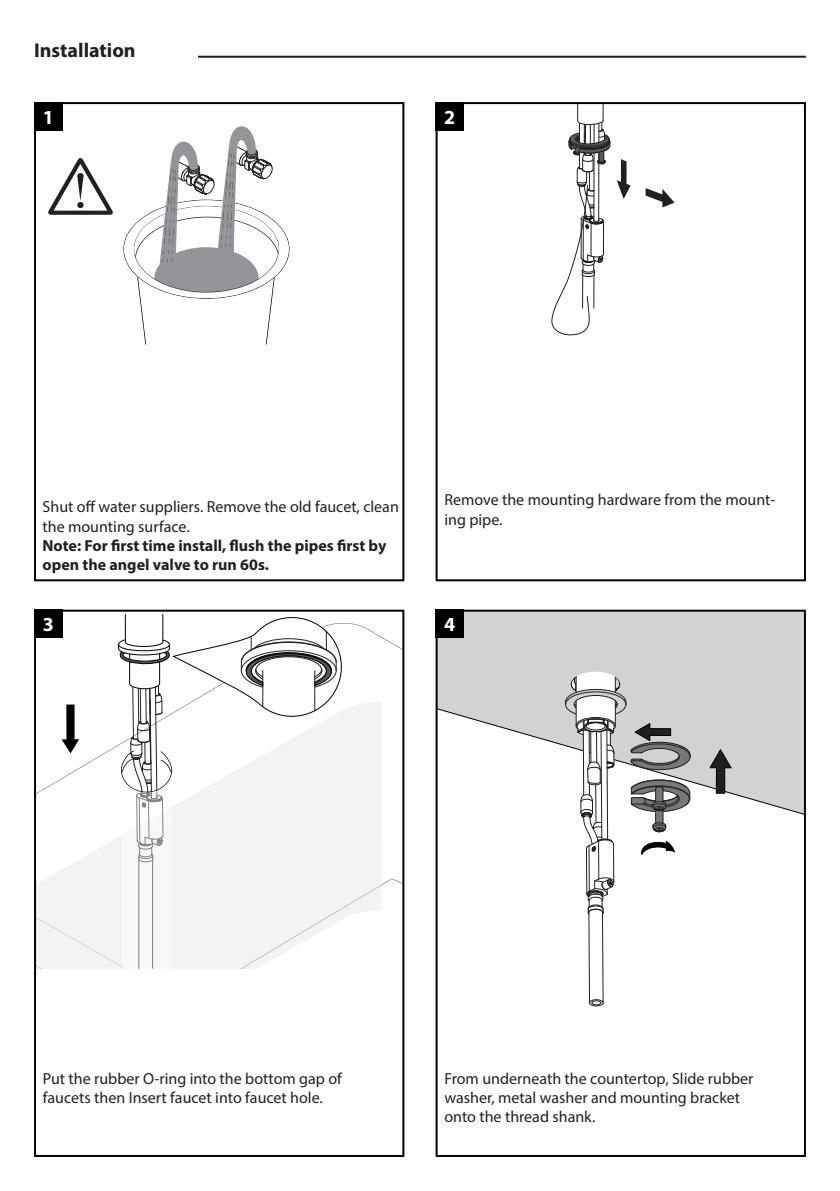
<style>
.page{position:relative;width:840px;height:1191px;background:#fff}
.page>*{position:absolute;margin:0;border:0;box-sizing:border-box;transform-origin:0 0}
.t1{font:700 20px "Myriad Pro";color:#231f20}
.步骤序号{font:700 20px "Myriad Pro";color:#fff}
.段落样式3{font:16px/19.2px "Myriad Pro";color:#231f20}
.段落样式3-2{font:700 16px/19.2px "Myriad Pro";color:#231f20}
</style>
<div class="page">
<hr style="left:37px;top:56px;width:768px;height:2px;background:#231f20">
<svg style="left:438px;top:612px;width:364px;height:202px"></svg>
<svg style="left:708px;top:748px;width:23px;height:46px"></svg>
<svg style="left:564px;top:643px;width:126px;height:363px"></svg>
<div style="left:435px;top:609px;width:370px;height:548px;border:2px solid #000"></div>
<svg style="left:616px;top:159px;width:14px;height:40px"></svg>
<svg style="left:645px;top:188px;width:29px;height:19px"></svg>
<svg style="left:551px;top:105px;width:59px;height:231px"></svg>
<div style="left:435px;top:102px;width:370px;height:479px;border:2px solid #000"></div>
<div style="left:435px;top:102px;width:28px;height:28px;background:#000"></div>
<div style="left:435px;top:609px;width:28px;height:29px;background:#000"></div>
<svg style="left:123px;top:126px;width:166px;height:218px"></svg>
<div style="left:34px;top:102px;width:370px;height:479px;border:2px solid #000"></div>
<svg style="left:37px;top:612px;width:364px;height:356px"></svg>
<div style="left:34px;top:609px;width:370px;height:548px;border:2px solid #000"></div>
<div style="left:34px;top:102px;width:28px;height:28px;background:#000"></div>
<div style="left:34px;top:609px;width:28px;height:29px;background:#000"></div>
<svg style="left:48px;top:158px;width:65px;height:57px"></svg>
<div style="left:34px;top:42px;width:163px;height:36px;background:#fff"></div>
<p class="t1" style="left:34px;top:37px;width:103px">Installation</p>
<p class="步骤序号" style="left:43px;top:104px;width:13px">1</p>
<p class="步骤序号" style="left:444px;top:104px;width:13px">2</p>
<p class="段落样式3" style="left:43px;top:497px;width:357px">Shut off water suppliers. Remove the old faucet, clean the mounting surface.</p>
<p class="段落样式3-2" style="left:43px;top:535px;width:345px">Note: For first time install, flush the pipes first by open the angel valve to run 60s.</p>
<p class="步骤序号" style="left:43px;top:611px;width:13px">3</p>
<p class="段落样式3" style="left:444px;top:490px;width:332px">Remove the mounting hardware from the mount&shy;ing pipe.</p>
<p class="步骤序号" style="left:444px;top:611px;width:13px">4</p>
<p class="段落样式3" style="left:43px;top:1068px;width:300px">Put the rubber O-ring into the bottom gap of</p>
<p class="段落样式3" style="left:43px;top:1087px;width:281px">faucets then Insert faucet into faucet hole.</p>
<p class="段落样式3" style="left:444px;top:1068px;width:310px">From underneath the countertop, Slide rubber</p>
<p class="段落样式3" style="left:444px;top:1087px;width:297px">washer, metal washer and mounting bracket</p>
<p class="段落样式3" style="left:444px;top:1107px;width:152px">onto the thread shank.</p>
</div>
